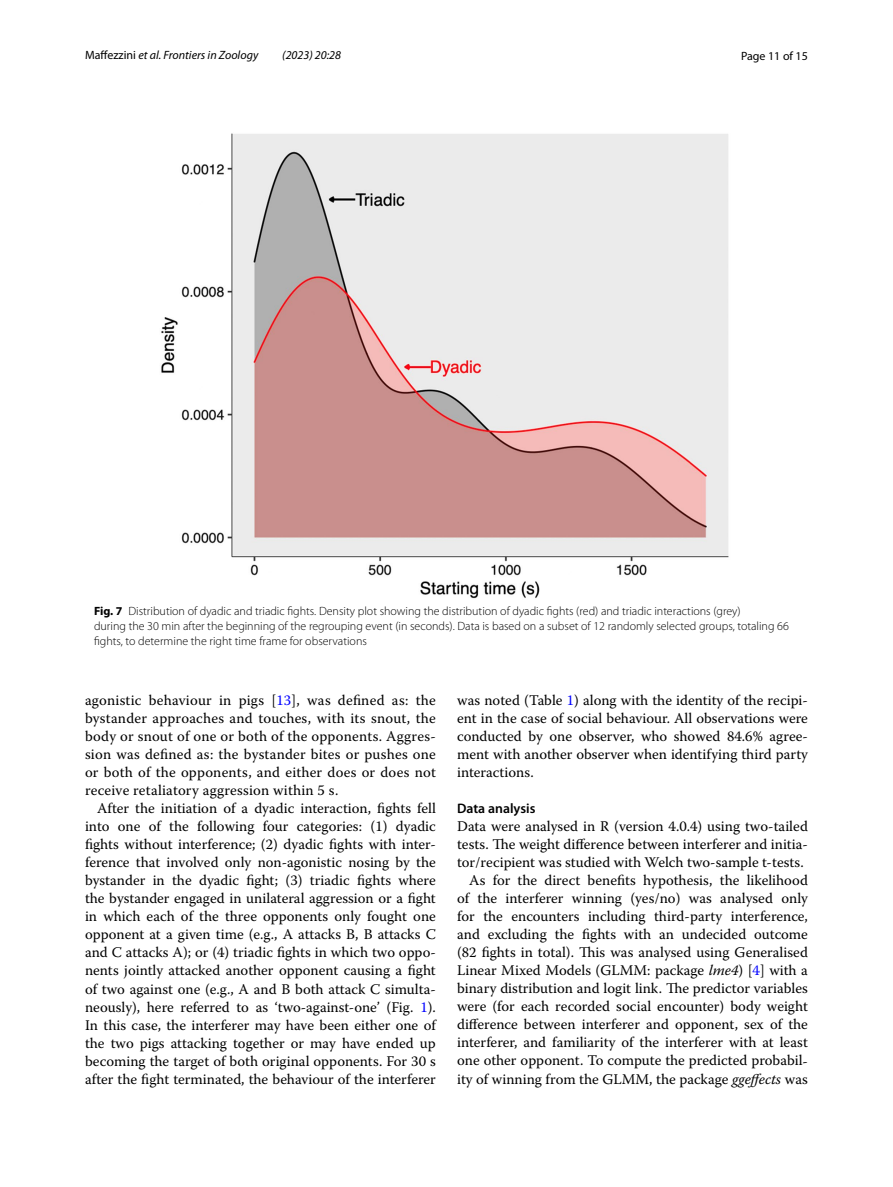
<style>
.page{position:relative;width:893px;height:1187px;background:#fff}
.page>*{position:absolute;margin:0;border:0;box-sizing:border-box;transform-origin:0 0}
.t1{font:14.7px/18px "Warnock Pro";color:#000;text-align:justify}
.t2{font:600 13.8px "Myriad Pro";color:#000}
.t3{font:300 12px/15px "Myriad Pro";color:#000}
.t4{font:italic 12px "Myriad Pro";color:#000}
.t5{font:12px "Myriad Pro";color:#000}
.s1{font-style:normal}
.s2{font-weight:700}
.s3{color:#00f}
.s4{font-style:italic}
</style>
<div class="page">
<img style="left:161px;top:133px;width:568px;height:466px">
<p class="t4" style="left:85px;top:48px;width:175px"><span class="s1">Maffezzini</span> et al. Frontiers in Zoology</p>
<p class="t4" style="left:282px;top:48px;width:60px">(2023) 20:28</p>
<p class="t5" style="left:741px;top:48px;width:68px">Page 11 of 15</p>
<p class="t3" style="left:94px;top:603px;width:696px"><span class="s2">Fig. 7</span> Distribution of dyadic and triadic fights. Density plot showing the distribution of dyadic fights (red) and triadic interactions (grey)<br>during the 30 min after the beginning of the regrouping event (in seconds). Data is based on a subset of 12 randomly selected groups, totaling 66 fights, to determine the right time frame for observations</p>
<p class="t1" style="left:85px;top:691px;width:352px">agonistic behaviour in pigs [<span class="s3">13</span>], was defined as: the bystander approaches and touches, with its snout, the body or snout of one or both of the opponents. Aggres&shy;sion was defined as: the bystander bites or pushes one or both of the opponents, and either does or does not receive retaliatory aggression within 5 s.</p>
<p class="t1" style="left:85px;top:799px;width:352px;text-indent:12px">After the initiation of a dyadic interaction, fights fell into one of the following four categories: (1) dyadic fights without interference; (2) dyadic fights with inter&shy;ference that involved only non-agonistic nosing by the bystander in the dyadic fight; (3) triadic fights where the bystander engaged in unilateral aggression or a fight in which each of the three opponents only fought one opponent at a given time (e.g., A attacks B, B attacks C and C attacks A); or (4) triadic fights in which two oppo&shy;nents jointly attacked another opponent causing a fight of two against one (e.g., A and B both attack C simulta&shy;neously), here referred to as ‘two-against-one’ (Fig. <span class="s3">1</span>).<br>In this case, the interferer may have been either one of the two pigs attacking together or may have ended up becoming the target of both original opponents. For 30 s after the fight terminated, the behaviour of the interferer</p>
<p class="t1" style="left:457px;top:691px;width:352px">was noted (Table <span class="s3">1</span>) along with the identity of the recipi&shy;ent in the case of social behaviour. All observations were conducted by one observer, who showed 84.6% agree&shy;ment with another observer when identifying third party interactions.</p>
<p class="t2" style="left:457px;top:800px;width:80px">Data analysis</p>
<p class="t1" style="left:457px;top:817px;width:352px;text-align:right">Data were analysed in R (version 4.0.4) using two-tailed tests. The weight difference between interferer and initia&shy;tor/recipient was studied with Welch two-sample t-tests.<br>As for the direct benefits hypothesis, the likelihood of the interferer winning (yes/no) was analysed only for the encounters including third-party interference, and excluding the fights with an undecided outcome (82 fights in total). This was analysed using Generalised Linear Mixed Models (GLMM: package <span class="s4">lme4</span>) [<span class="s3">4</span>] with a binary distribution and logit link. The predictor variables were (for each recorded social encounter) body weight difference between interferer and opponent, sex of the interferer, and familiarity of the interferer with at least one other opponent. To compute the predicted probabil&shy;ity of winning from the GLMM, the package <span class="s4">ggeffects</span> was</p>
</div>
